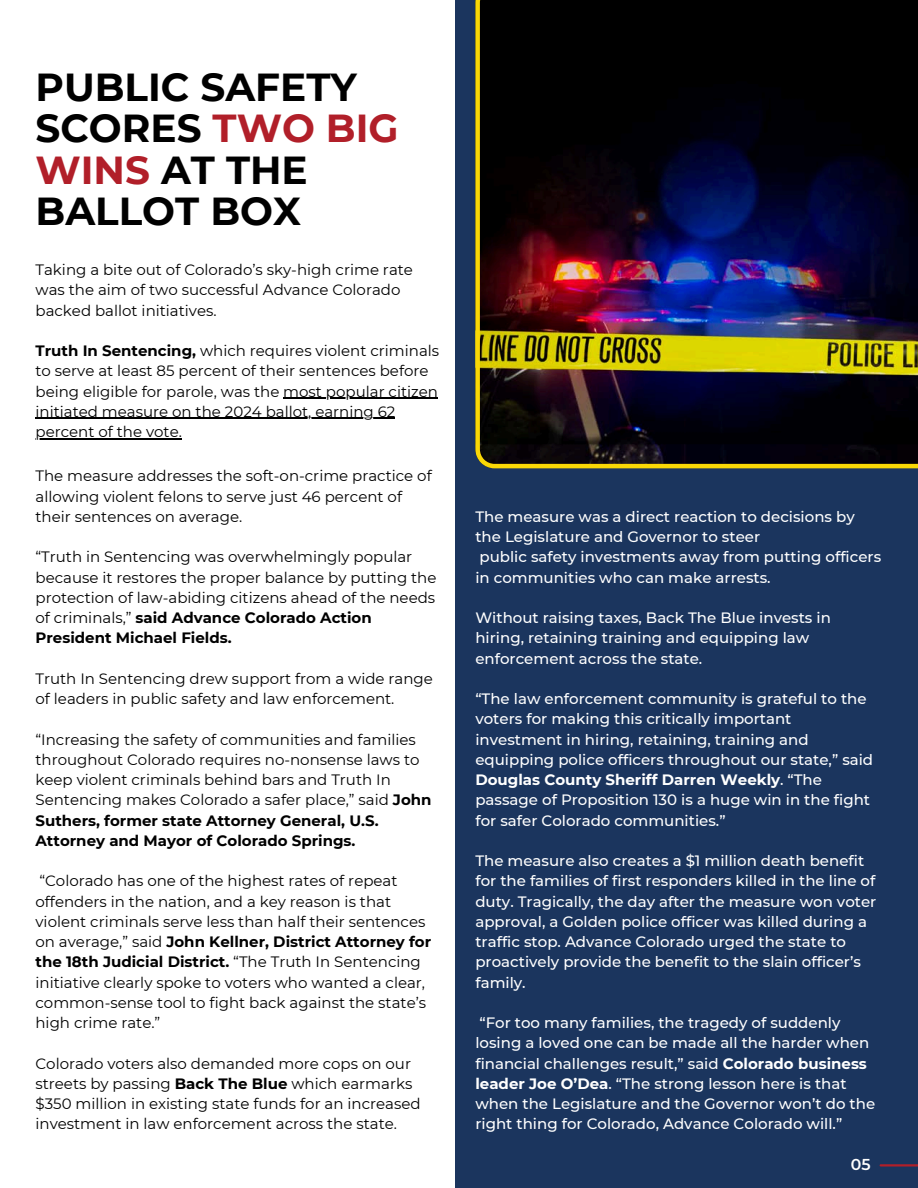
<style>
.page{position:relative;width:918px;height:1188px;background:#fff}
.page>*{position:absolute;margin:0;border:0;box-sizing:border-box;transform-origin:0 0}
.t1{font:700 39px/41.7px "Montserrat";color:#000}
.t2{font:600 15.75px "Montserrat";color:#fff}
.t3{font:15px/20.2px "Montserrat";color:#000}
.t4{font:500 15px/20.2px "Montserrat";color:#fff}
.s1{color:#b11f29}
.s2{font-weight:700}
</style>
<div class="page">
<div style="left:455px;top:0;width:463px;height:1188px;background:#1b355e"></div>
<img style="left:475px;top:0;width:443px;height:468px">
<hr style="left:283px;top:398px;width:155px;height:1px;background:#000">
<hr style="left:36px;top:418px;width:359px;height:1px;background:#000">
<hr style="left:36px;top:438px;width:146px;height:1px;background:#000">
<hr style="left:881px;top:1164px;width:37px;height:3px;background:#b11f29">
<p class="t1" style="left:36px;top:66px;width:365px">PUBLIC SAFETY<br>SCORES <span class="s1">TWO BIG<br>WINS</span> AT THE<br>BALLOT BOX</p>
<p class="t3" style="left:36px;top:260px;width:379px">Taking a bite out of Colorado’s sky-high crime rate was the aim of two successful Advance Colorado backed ballot initiatives.</p>
<p class="t3" style="left:36px;top:341px;width:405px"><span class="s2">Truth In Sentencing,</span> which requires violent criminals to serve at least 85 percent of their sentences before being eligible for parole, was the most popular citizen</p>
<p class="t3" style="left:36px;top:401px;width:362px">initiated measure on the 2024 ballot, earning 62</p>
<p class="t3" style="left:36px;top:422px;width:148px">percent of the vote.</p>
<p class="t3" style="left:36px;top:466px;width:398px">The measure addresses the soft-on-crime practice of allowing violent felons to serve just 46 percent of their sentences on average.</p>
<p class="t3" style="left:36px;top:547px;width:403px">“Truth in Sentencing was overwhelmingly popular because it restores the proper balance by putting the protection of law-abiding citizens ahead of the needs of criminals,” <span class="s2">said Advance Colorado Action President Michael Fields.</span></p>
<p class="t3" style="left:36px;top:668px;width:399px">Truth In Sentencing drew support from a wide range of leaders in public safety and law enforcement.</p>
<p class="t3" style="left:36px;top:729px;width:398px">“Increasing the safety of communities and families throughout Colorado requires no-nonsense laws to keep violent criminals behind bars and Truth In Sentencing makes Colorado a safer place,” said <span class="s2">John Suthers, former state Attorney General, U.S.<br>Attorney and Mayor of Colorado Springs.</span></p>
<p class="t3" style="left:36px;top:871px;width:397px">“Colorado has one of the highest rates of repeat offenders in the nation, and a key reason is that violent criminals serve less than half their sentences on average,” said <span class="s2">John Kellner, District Attorney for the 18th Judicial District.</span> “The Truth In Sentencing initiative clearly spoke to voters who wanted a clear, common-sense tool to fight back against the state’s high crime rate.”</p>
<h2 class="t3" style="left:36px;top:1053px;width:387px">Colorado voters also demanded more cops on our streets by passing <span class="s2">Back The Blue</span> which earmarks $350 million in existing state funds for an increased investment in law enforcement across the state.</h2>
<h2 class="t4" style="left:475px;top:506px;width:407px">The measure was a direct reaction to decisions by the Legislature and Governor to steer<br>public safety investments away from putting officers in communities who can make arrests.</h2>
<h2 class="t4" style="left:475px;top:608px;width:357px">Without raising taxes, Back The Blue invests in hiring, retaining training and equipping law enforcement across the state.</h2>
<h2 class="t4" style="left:475px;top:689px;width:399px">“The law enforcement community is grateful to the voters for making this critically important investment in hiring, retaining, training and equipping police officers throughout our state,” said <span class="s2">Douglas County Sheriff Darren Weekly</span>. “The passage of Proposition 130 is a huge win in the fight for safer Colorado communities.”</h2>
<h2 class="t4" style="left:475px;top:851px;width:402px">The measure also creates a $1 million death benefit for the families of first responders killed in the line of duty. Tragically, the day after the measure won voter approval, a Golden police officer was killed during a traffic stop. Advance Colorado urged the state to proactively provide the benefit to the slain officer’s family.</h2>
<p class="t4" style="left:475px;top:1013px;width:401px">“For too many families, the tragedy of suddenly losing a loved one can be made all the harder when financial challenges result,” said <span class="s2">Colorado business leader Joe O’Dea</span>. “The strong lesson here is that when the Legislature and the Governor won’t do the right thing for Colorado, Advance Colorado will.”</p>
<p class="t2" style="left:851px;top:1155px;width:21px">05</p>
</div>
